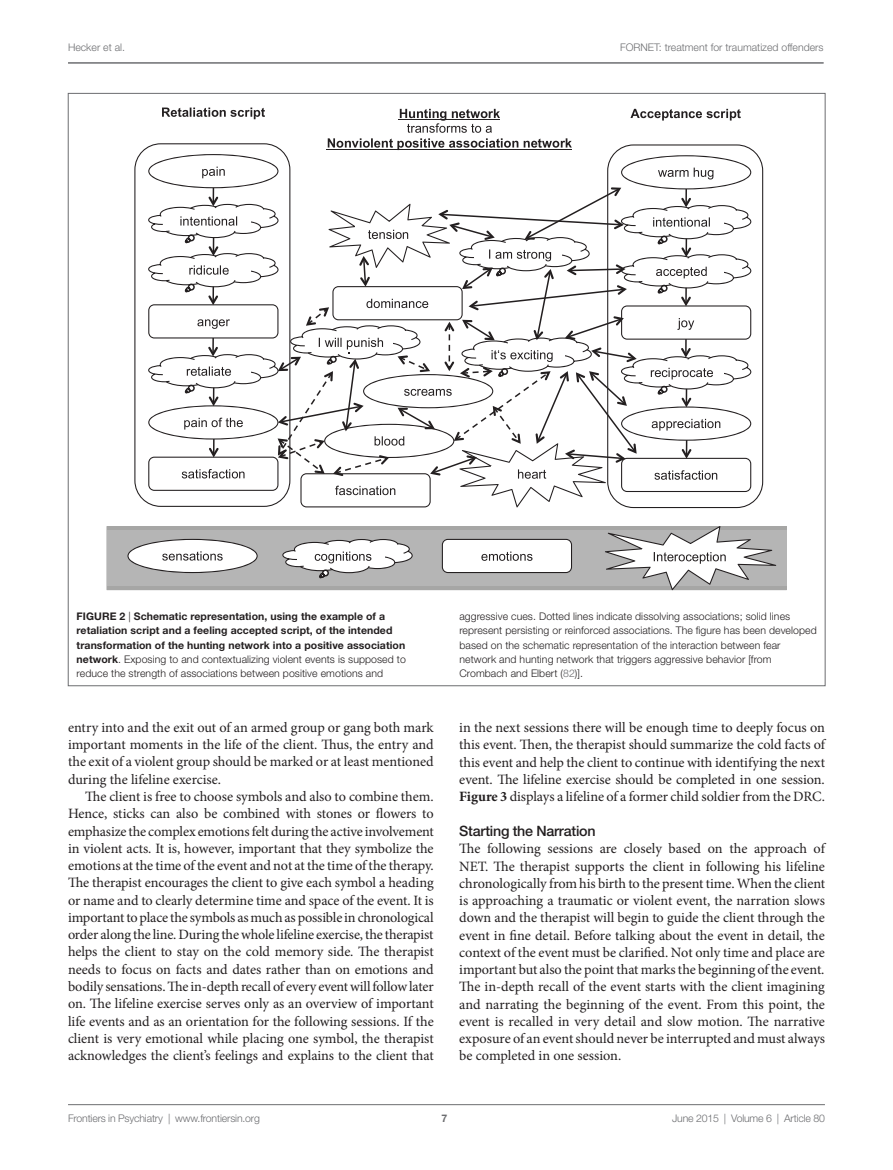
<style>
.page{position:relative;width:893px;height:1170px;background:#fff}
.page>*{position:absolute;margin:0;border:0;box-sizing:border-box;transform-origin:0 0}
.t1{font:14.25px/17.2px "Minion Pro";letter-spacing:-.005em;color:#231f20;text-align:justify}
.t2{font:500 14.25px "Helvetica Neue LT Std";letter-spacing:-.015em;color:#231f20}
.t3{font:700 10.5px/14.2px "Helvetica Neue LT Std";letter-spacing:.005em;color:#231f20}
.t4{font:300 10.5px/14.2px "Helvetica Neue LT Std";letter-spacing:.005em;color:#231f20}
.t5{font:300 10.5px "Helvetica Neue LT Std";letter-spacing:-.015em;color:#6c6d70}
.t6{font:700 10.5px "Helvetica Neue LT Std";color:#6c6d70}
.s1{font-weight:300}
.s2{color:#6c6d70}
.s3{font-weight:700}
</style>
<div class="page">
<svg style="left:106px;top:526px;width:681px;height:64px;background:#a8a8a7"></svg>
<div style="left:107px;top:530px;width:679px;height:55px;background:#b5b5b5"></div>
<svg style="left:134px;top:146px;width:14px;height:358px"></svg>
<img style="left:143px;top:155px;width:5px;height:339px">
<svg style="left:127px;top:539px;width:131px;height:34px"></svg>
<svg style="left:281px;top:539px;width:134px;height:40px"></svg>
<svg style="left:442px;top:539px;width:130px;height:34px"></svg>
<svg style="left:605px;top:526px;width:171px;height:64px"></svg>
<svg style="left:626px;top:148px;width:137px;height:360px"></svg>
<img style="left:751px;top:157px;width:4px;height:338px">
<svg style="left:148px;top:107px;width:603px;height:400px"></svg>
<hr style="left:68px;top:1104px;width:757px;height:1px;background:#6c6d70">
<hr style="left:68px;top:63px;width:756px;height:1px;background:#6c6d70">
<p class="t5" style="left:68px;top:41px;width:59px">Hecker et al.</p>
<p class="t5" style="left:620px;top:41px;width:205px">FORNET: treatment for traumatized offenders</p>
<p class="t3" style="left:77px;top:609px;width:331px">Figure 2 <span class="s1">|</span> Schematic representation, using the example of a retaliation script and a feeling accepted script, of the intended transformation of the hunting network into a positive association network<span class="s1">. Exposing to and contextualizing violent events is supposed to reduce the strength of associations between positive emotions and</span></p>
<p class="t4" style="left:459px;top:609px;width:359px">aggressive cues. Dotted lines indicate dissolving associations; solid lines represent persisting or reinforced associations. The figure has been developed based on the schematic representation of the interaction between fear network and hunting network that triggers aggressive behavior [from Crombach and Elbert (<span class="s2">82</span>)].</p>
<p class="t1" style="left:68px;top:718px;width:367px">entry into and the exit out of an armed group or gang both mark important moments in the life of the client. Thus, the entry and the exit of a violent group should be marked or at least mentioned during the lifeline exercise.</p>
<p class="t1" style="left:68px;top:787px;width:367px;text-indent:17px">The client is free to choose symbols and also to combine them.<br>Hence, sticks can also be combined with stones or flowers to emphasize the complex emotions felt during the active involvement in violent acts. It is, however, important that they symbolize the emotions at the time of the event and not at the time of the therapy.<br>The therapist encourages the client to give each symbol a heading or name and to clearly determine time and space of the event. It is important to place the symbols as much as possible in chronological order along the line. During the whole lifeline exercise, the therapist helps the client to stay on the cold memory side. The therapist needs to focus on facts and dates rather than on emotions and bodily sensations. The in-depth recall of every event will follow later on. The lifeline exercise serves only as an overview of important life events and as an orientation for the following sessions. If the client is very emotional while placing one symbol, the therapist acknowledges the client’s feelings and explains to the client that</p>
<p class="t1" style="left:459px;top:719px;width:367px">in the next sessions there will be enough time to deeply focus on this event. Then, the therapist should summarize the cold facts of this event and help the client to continue with identifying the next event. The lifeline exercise should be completed in one session.<br><span class="s3">Figure 3</span> displays a lifeline of a former child soldier from the DRC.</p>
<p class="t2" style="left:459px;top:822px;width:138px">Starting the Narration</p>
<p class="t1" style="left:459px;top:840px;width:367px">The following sessions are closely based on the approach of NET. The therapist supports the client in following his lifeline chronologically from his birth to the present time. When the client is approaching a traumatic or violent event, the narration slows down and the therapist will begin to guide the client through the event in fine detail. Before talking about the event in detail, the context of the event must be clarified. Not only time and place are important but also the point that marks the beginning of the event.<br>The in-depth recall of the event starts with the client imagining and narrating the beginning of the event. From this point, the event is recalled in very detail and slow motion. The narrative exposure of an event should never be interrupted and must always be completed in one session.</p>
<p class="t5" style="left:68px;top:1111px;width:193px">Frontiers in Psychiatry | www.frontiersin.org</p>
<p class="t6" style="left:441px;top:1111px;width:7px">7</p>
<p class="t5" style="left:672px;top:1111px;width:154px">June 2015 | Volume 6 | Article 80</p>
</div>
